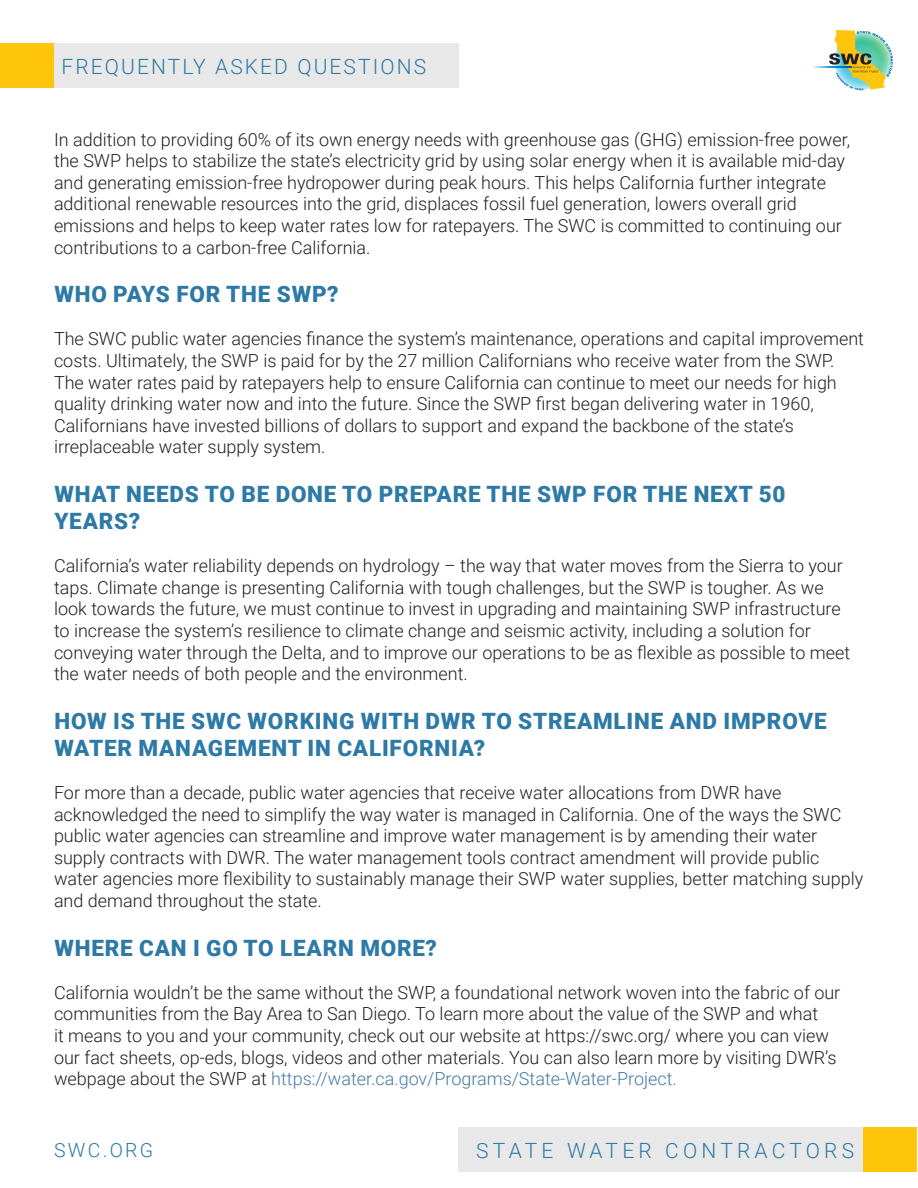
<style>
.page{position:relative;width:918px;height:1188px;background:#fff}
.page>*{position:absolute;margin:0;border:0;box-sizing:border-box;transform-origin:0 0}
.t1{font:900 22.5px/27px "Roboto";letter-spacing:.035em;color:#2d7aa6}
.t2{font:300 21px "Roboto";letter-spacing:.1em;color:#2d7aa6}
.t3{font:300 21px "Roboto";letter-spacing:.2em;color:#2d7aa6}
.t4{font:300 19.5px "Roboto";letter-spacing:.12em;color:#2d7aa6}
.t5{font:300 18px/21.6px "Roboto";color:#231f20}
.s1{color:#447ba3}
</style>
<div class="page">
<svg style="left:813px;top:67px;width:16px;height:1px"></svg>
<img style="left:829px;top:30px;width:64px;height:60px">
<div style="left:458px;top:1127px;width:458px;height:45px;background:#e8e8e8"></div>
<div style="left:863px;top:1127px;width:53px;height:45px;background:#ffc50a"></div>
<div style="left:0;top:43px;width:458px;height:45px;background:#e8e8e8"></div>
<div style="left:0;top:43px;width:53px;height:45px;background:#ffc50a"></div>
<p class="t2" style="left:62px;top:51px;width:366px">FREQUENTLY ASKED QUESTIONS</p>
<p class="t5" style="left:54px;top:128px;width:798px">In addition to providing 60% of its own energy needs with greenhouse gas (GHG) emission-free power, the SWP helps to stabilize the state’s electricity grid by using solar energy when it is available mid-day and generating emission-free hydropower during peak hours. This helps California further integrate additional renewable resources into the grid, displaces fossil fuel generation, lowers overall grid emissions and helps to keep water rates low for ratepayers. The SWC is committed to continuing our contributions to a carbon-free California.</p>
<p class="t1" style="left:54px;top:280px;width:286px">WHO PAYS FOR THE SWP?</p>
<p class="t5" style="left:54px;top:327px;width:812px">The SWC public water agencies finance the system’s maintenance, operations and capital improvement costs. Ultimately, the SWP is paid for by the 27 million Californians who receive water from the SWP.<br>The water rates paid by ratepayers help to ensure California can continue to meet our needs for high quality drinking water now and into the future. Since the SWP first began delivering water in 1960, Californians have invested billions of dollars to support and expand the backbone of the state’s irreplaceable water supply system.</p>
<p class="t1" style="left:54px;top:480px;width:733px">WHAT NEEDS TO BE DONE TO PREPARE THE SWP FOR THE NEXT 50<br>YEARS?</p>
<p class="t5" style="left:54px;top:554px;width:798px">California’s water reliability depends on hydrology – the way that water moves from the Sierra to your taps. Climate change is presenting California with tough challenges, but the SWP is tougher. As we look towards the future, we must continue to invest in upgrading and maintaining SWP infrastructure to increase the system’s resilience to climate change and seismic activity, including a solution for conveying water through the Delta, and to improve our operations to be as flexible as possible to meet the water needs of both people and the environment.</p>
<p class="t1" style="left:54px;top:706px;width:774px">HOW IS THE SWC WORKING WITH DWR TO STREAMLINE AND IMPROVE<br>WATER MANAGEMENT IN CALIFORNIA?</p>
<p class="t5" style="left:54px;top:781px;width:811px">For more than a decade, public water agencies that receive water allocations from DWR have acknowledged the need to simplify the way water is managed in California. One of the ways the SWC public water agencies can streamline and improve water management is by amending their water supply contracts with DWR. The water management tools contract amendment will provide public water agencies more flexibility to sustainably manage their SWP water supplies, better matching supply and demand throughout the state.</p>
<p class="t1" style="left:54px;top:933px;width:384px">WHERE CAN I GO TO LEARN MORE?</p>
<p class="t5" style="left:54px;top:981px;width:788px">California wouldn’t be the same without the SWP, a foundational network woven into the fabric of our communities from the Bay Area to San Diego. To learn more about the value of the SWP and what<br>it means to you and your community, check out our website at https://swc.org/ where you can view our fact sheets, op-eds, blogs, videos and other materials. You can also learn more by visiting DWR’s webpage about the SWP at <span class="s1">https://water.ca.gov/Programs/State-Water-Project.</span></p>
<p class="t4" style="left:54px;top:1137px;width:101px">SWC.ORG</p>
<p class="t3" style="left:476px;top:1135px;width:379px">STATE WATER CONTRACTORS</p>
</div>
